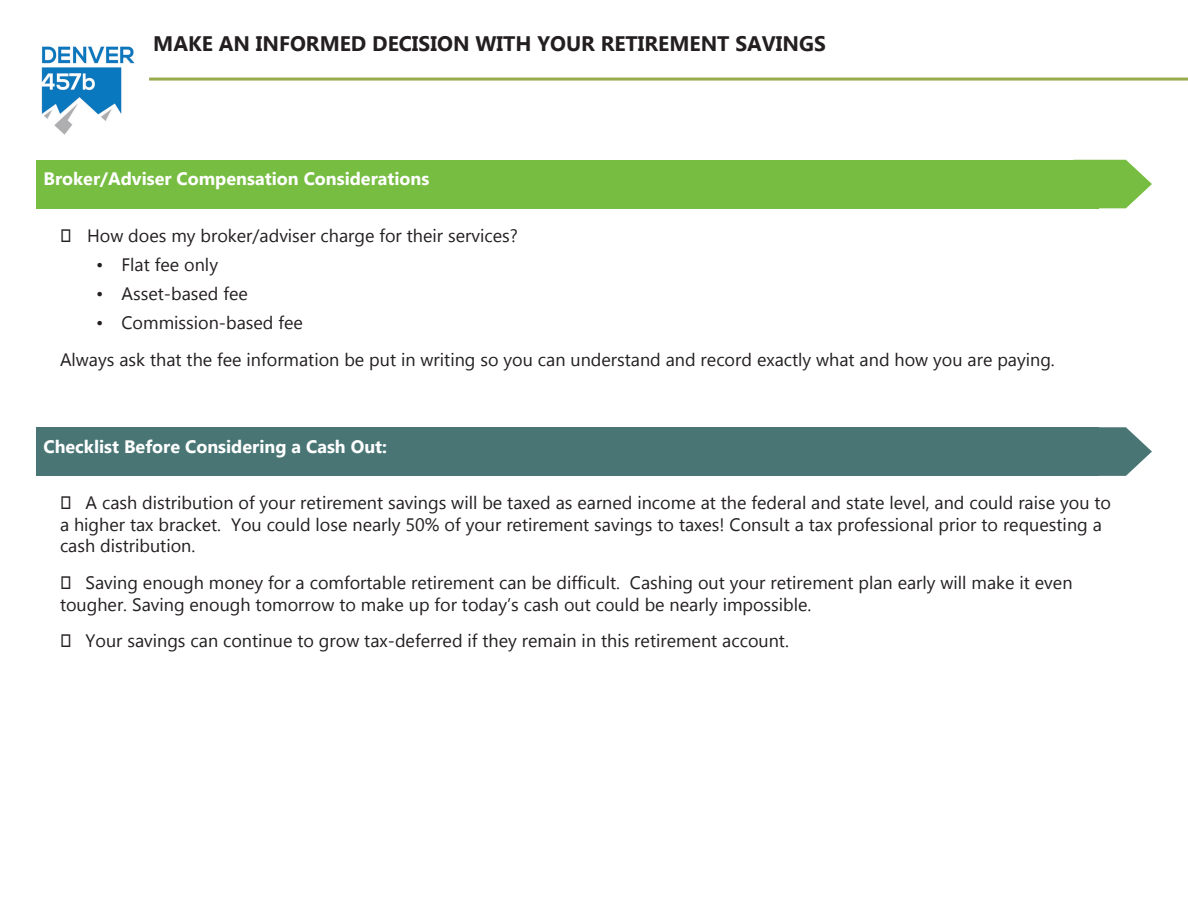
<style>
.page{position:relative;width:1188px;height:918px;background:#fff}
.page>*{position:absolute;margin:0;border:0;box-sizing:border-box;transform-origin:0 0}
.t1{font:700 21px "Gadugi";color:#231f20}
.t2{font:18px/21.6px "Gadugi";color:#231f20}
.t3{font:700 18px "Gadugi";color:#fff}
.s1{color:#21211f}
</style>
<div class="page">
<hr style="left:149px;top:78px;width:1039px;height:3px;background:#96ab4e">
<div style="left:36px;top:160px;width:1062px;height:48px;background:#77bd42"></div>
<svg style="left:1098px;top:160px;width:54px;height:48px"></svg>
<div style="left:36px;top:427px;width:1062px;height:49px;background:#497675"></div>
<svg style="left:1098px;top:427px;width:54px;height:49px"></svg>
<img style="left:41px;top:46px;width:94px;height:89px">
<p class="t1" style="left:153px;top:31px;width:674px">MAKE AN INFORMED DECISION WITH YOUR RETIREMENT SAVINGS</p>
<p class="t3" style="left:44px;top:168px;width:387px">Broker/Adviser Compensation Considerations</p>
<p class="t2" style="left:60px;top:224px;width:459px">□ How does my broker/adviser charge for their services?</p>
<p class="t2" style="left:96px;top:254px;width:124px">• Flat fee only</p>
<p class="t2" style="left:96px;top:283px;width:153px">• Asset-based fee</p>
<p class="t2" style="left:60px;top:304px;width:996px;line-height:36.6px;text-indent:36px">• Commission-based fee<br>Always ask that the fee information be put in writing so you can understand and record exactly what and how you are paying.</p>
<p class="t3" style="left:44px;top:436px;width:345px">Checklist Before Considering a Cash Out:</p>
<p class="t2" style="left:60px;top:492px;width:1053px">□ A cash distribution of your retirement savings will be taxed as earned income at the federal and state level, and could raise you to a higher tax bracket. You could lose nearly 50% of your retirement savings to taxes! Consult a tax professional prior to requesting a cash distribution.</p>
<p class="t2" style="left:60px;top:572px;width:1014px">□ Saving enough money for a comfortable retirement can be difficult. Cashing out your retirement plan early will make it even tougher. Saving enough tomorrow to make up for today’s cash out could be nearly impossible.</p>
<p class="t2" style="left:60px;top:630px;width:731px">□ Your savings <span class="s1">can</span> continue to grow tax-deferred if they remain in this retirement account.</p>
</div>
